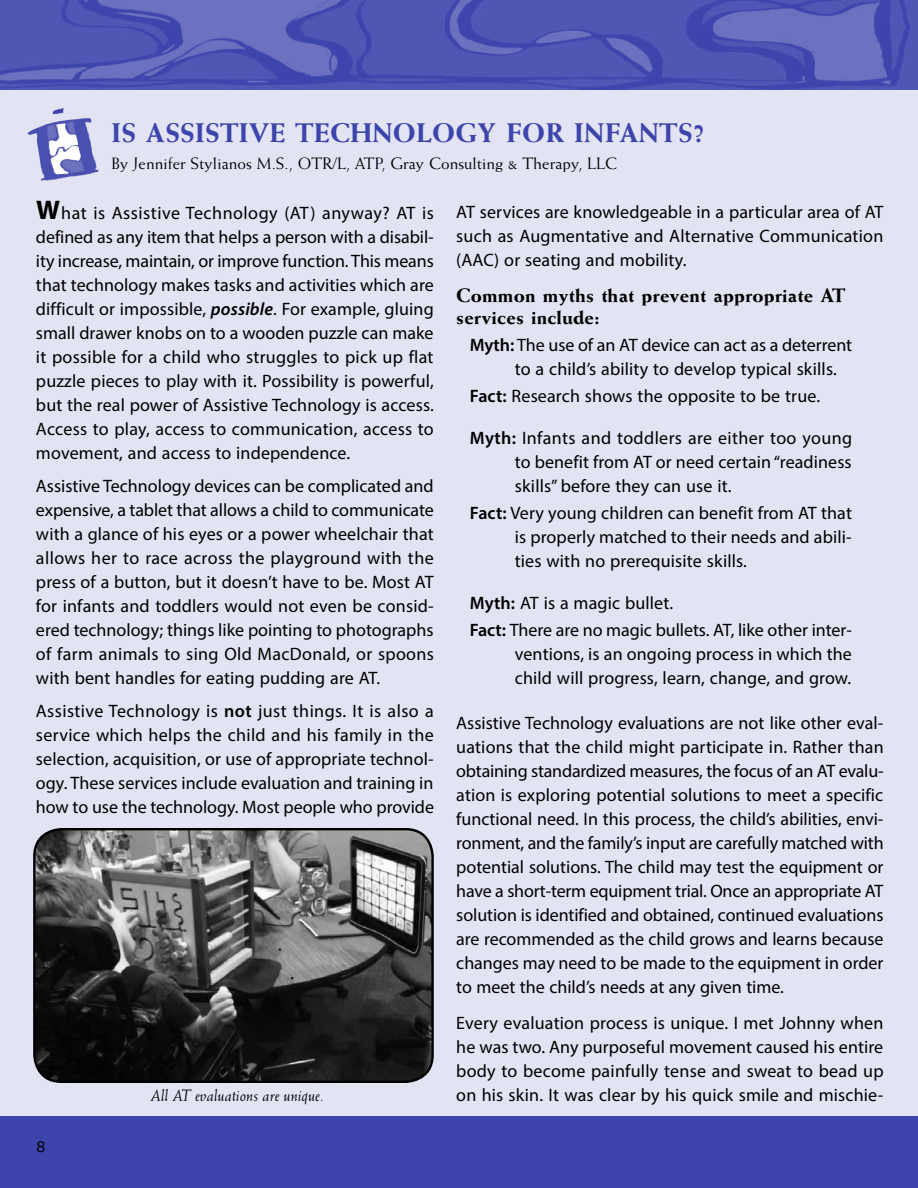
<style>
.page{position:relative;width:918px;height:1188px;background:#fff}
.page>*{position:absolute;margin:0;border:0;box-sizing:border-box;transform-origin:0 0}
.t1{font:800 27px "Weiss";letter-spacing:.015em;color:#3d44ac}
.t2{font:800 19.5px/22.5px "Weiss";letter-spacing:.01em;color:#000}
.t3{font:18px/24px "Myriad Pro";letter-spacing:.01em;color:#000;text-align:justify}
.t4{font:16.5px "Weiss";letter-spacing:.005em;color:#000}
.t5{font:italic 16.5px "Weiss";letter-spacing:.005em;color:#000}
.t6{font:16.5px "Skia CC";color:#000}
.s1{font-weight:700;font-size:27px}
.s2{font-weight:600;font-style:italic}
.s3{font-weight:600}
</style>
<div class="page">
<div style="left:0;top:0;width:918px;height:1126px;background:#e2e3f3"></div>
<img style="left:0;top:0;width:918px;height:90px">
<div style="left:0;top:1116px;width:918px;height:72px;background:#3d44ac"></div>
<img style="left:27px;top:108px;width:71px;height:73px">
<img style="left:34px;top:829px;width:399px;height:253px">
<div style="left:33px;top:828px;width:401px;height:255px;border:2px solid #000;border-radius:27px"></div>
<h1 class="t1" style="left:112px;top:116px;width:594px">IS ASSISTIVE TECHNOLOGY FOR INFANTS?</h1>
<p class="t4" style="left:112px;top:153px;width:507px">By Jennifer Stylianos M.S., OTR/L, ATP, Gray Consulting &amp; Therapy, LLC</p>
<p class="t3" style="left:36px;top:201px;width:399px"><span class="s1">W</span>hat is Assistive Technology (AT) anyway? AT is defined as any item that helps a person with a disabil&shy;ity increase, maintain, or improve function. This means that technology makes tasks and activities which are difficult or impossible, <span class="s2">possible</span>. For example, gluing small drawer knobs on to a wooden puzzle can make it possible for a child who struggles to pick up flat puzzle pieces to play with it. Possibility is powerful, but the real power of Assistive Technology is access.<br>Access to play, access to communication, access to movement, and access to independence.</p>
<p class="t3" style="left:36px;top:474px;width:399px">Assistive Technology devices can be complicated and expensive, a tablet that allows a child to communicate with a glance of his eyes or a power wheelchair that allows her to race across the playground with the press of a button, but it doesn’t have to be. Most AT for infants and toddlers would not even be consid&shy;ered technology; things like pointing to photographs of farm animals to sing Old MacDonald, or spoons with bent handles for eating pudding are AT.</p>
<p class="t3" style="left:36px;top:699px;width:400px">Assistive Technology is <span class="s3">not</span> just things. It is also a service which helps the child and his family in the selection, acquisition, or use of appropriate technol&shy;ogy. These services include evaluation and training in how to use the technology. Most people who provide</p>
<p class="t3" style="left:456px;top:199px;width:429px">AT services are knowledgeable in a particular area of AT such as Augmentative and Alternative Communication (AAC) or seating and mobility.</p>
<p class="t2" style="left:456px;top:284px;width:391px">Common myths that prevent appropriate AT services include:</p>
<p class="t3" style="left:515px;top:333px;width:339px;text-indent:-45px"><span class="s3">Myth:</span> The use of an AT device can act as a deterrent to a child’s ability to develop typical skills.</p>
<p class="t3" style="left:470px;top:384px;width:352px"><span class="s3">Fact:</span> Research shows the opposite to be true.</p>
<p class="t3" style="left:515px;top:426px;width:339px;text-indent:-45px"><span class="s3">Myth:</span> Infants and toddlers are either too young to benefit from AT or need certain “readiness skills” before they can use it.</p>
<p class="t3" style="left:515px;top:501px;width:339px;text-indent:-45px"><span class="s3">Fact:</span> Very young children can benefit from AT that is properly matched to their needs and abili&shy;ties with no prerequisite skills.</p>
<p class="t3" style="left:470px;top:589px;width:384px;line-height:27px"><span class="s3">Myth:</span> AT is a magic bullet.<br><span class="s3">Fact:</span> There are no magic bullets. AT, like other inter-</p>
<p class="t3" style="left:515px;top:642px;width:339px">ventions, is an ongoing process in which the child will progress, learn, change, and grow.</p>
<p class="t3" style="left:456px;top:711px;width:429px">Assistive Technology evaluations are not like other eval&shy;uations that the child might participate in. Rather than obtaining standardized measures, the focus of an AT evalu&shy;ation is exploring potential solutions to meet a specific functional need. In this process, the child’s abilities, envi&shy;ronment, and the family’s input are carefully matched with potential solutions. The child may test the equipment or have a short-term equipment trial. Once an appropriate AT solution is identified and obtained, continued evaluations are recommended as the child grows and learns because changes may need to be made to the equipment in order to meet the child’s needs at any given time.</p>
<p class="t3" style="left:456px;top:1011px;width:429px">Every evaluation process is unique. I met Johnny when he was two. Any purposeful movement caused his entire body to become painfully tense and sweat to bead up</p>
<p class="t6" style="left:36px;top:1137px;width:11px">8</p>
<p class="t5" style="left:151px;top:1086px;width:175px">All AT evaluations are unique.</p>
<p class="t3" style="left:456px;top:1083px;width:429px">on his skin. It was clear by his quick smile and mischie-</p>
</div>
